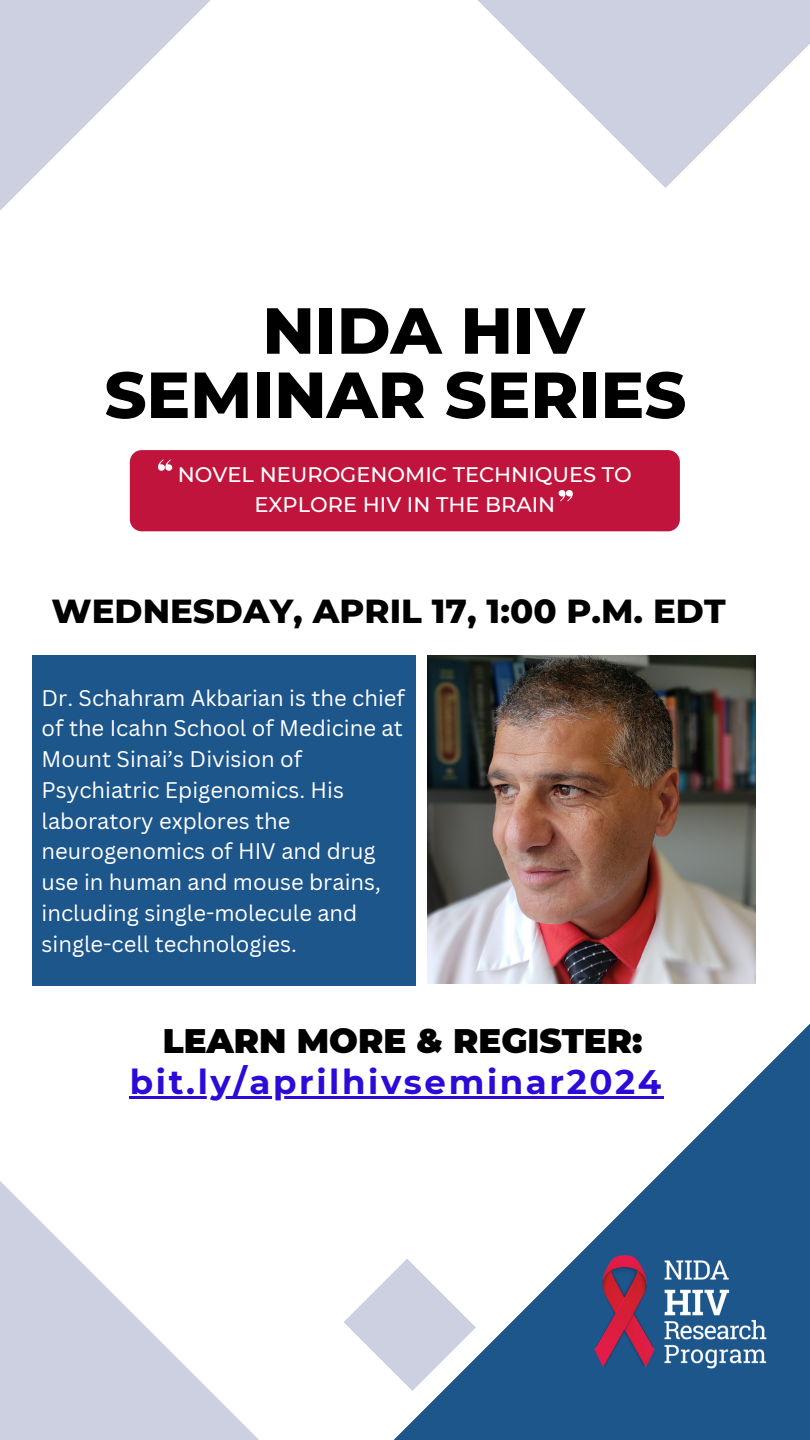
<style>
.page{position:relative;width:810px;height:1440px;background:#fff}
.page>*{position:absolute;margin:0;border:0;box-sizing:border-box;transform-origin:0 0}
.t1{font:800 65px "Montserrat";color:#000}
.t2{font:800 34px "Montserrat";color:#000}
.t3{font:700 34px "Montserrat";letter-spacing:.075em;color:#2d0ad8}
.t4{font:900 34px "Montserrat";color:#000}
.t5{font:22px/30.8px "Canva Sans";color:#fff}
.t6{font:500 21px/29.2px "Montserrat";color:#fff;text-align:center}
</style>
<div class="page">
<svg style="left:394px;top:1024px;width:416px;height:416px"></svg>
<svg style="left:478px;top:0;width:332px;height:188px;fill:#cdd0e0"></svg>
<img style="left:427px;top:655px;width:329px;height:329px">
<svg style="left:0;top:1181px;width:259px;height:259px"></svg>
<svg style="left:0;top:0;width:211px;height:211px"></svg>
<svg style="left:344px;top:1258px;width:132px;height:133px"></svg>
<img style="left:562px;top:1228px;width:232px;height:168px">
<div style="left:32px;top:655px;width:384px;height:331px;background:#1d568b"></div>
<div style="left:130px;top:450px;width:550px;height:81px;background:#c0143c"></div>
<hr style="left:130px;top:1096px;width:534px;height:3px;background:#2d0ad8">
<p class="t1" style="left:262px;top:291px;width:324px">NIDA HIV</p>
<p class="t1" style="left:104px;top:355px;width:583px">SEMINAR SERIES</p>
<p class="t6" style="left:178px;top:460px;width:456px">NOVEL NEUROGENOMIC TECHNIQUES TO<br>EXPLORE HIV IN THE BRAIN</p>
<p class="t2" style="left:52px;top:590px;width:676px">WEDNESDAY, APRIL 17, 1:00 P.M. EDT</p>
<p class="t5" style="left:42px;top:682px;width:365px">Dr. Schahram Akbarian is the chief of the Icahn School of Medicine at<br>Mount Sinai’s Division of<br>Psychiatric Epigenomics. His laboratory explores the neurogenomics of HIV and drug use in human and mouse brains, including single-molecule and single-cell technologies.</p>
<p class="t4" style="left:163px;top:1021px;width:481px">LEARN MORE &amp; REGISTER:</p>
<h2 class="t3" style="left:130px;top:1061px;width:533px">bit.ly/aprilhivseminar2024</h2>
</div>
